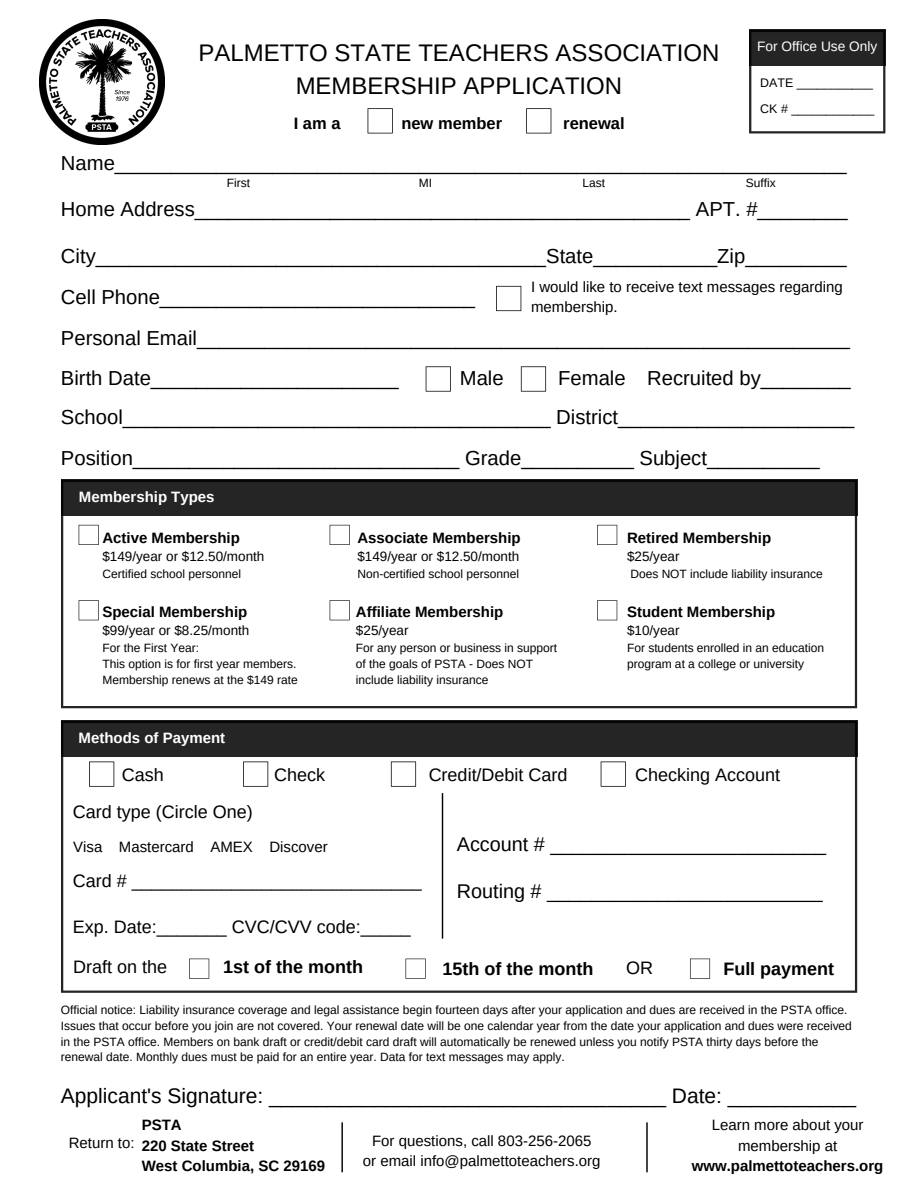
<style>
.page{position:relative;width:918px;height:1188px;background:#fff}
.page>*{position:absolute;margin:0;border:0;box-sizing:border-box;transform-origin:0 0}
.t1{font:24px/32.7px "Arimo";color:#000;text-align:center}
.t2{font:21px "Arimo";color:#000}
.t3{font:20.25px/39.6px "Arimo";color:#000}
.t4{font:19.8px "Arimo";color:#000}
.t5{font:18px "Arimo";color:#000}
.t6{font:700 18px "Arimo";color:#000}
.t7{font:700 16.5px "Arimo";color:#000}
.t8{font:15px/20.2px "Arimo";color:#000;text-align:center}
.t9{font:700 15px/20.2px "Arimo";color:#000}
.t10{font:700 15px "Arimo";color:#fff}
.t11{font:13.65px "Arimo";color:#fff}
.t12{font:13.5px "Arimo";color:#000}
.t13{font:12.45px/26px "Arimo";color:#000}
.t14{font:12px/15.9px "Arimo";color:#000}
</style>
<div class="page">
<svg style="left:496px;top:286px;width:25px;height:25px"></svg>
<svg style="left:521px;top:366px;width:25px;height:26px"></svg>
<svg style="left:426px;top:366px;width:25px;height:26px"></svg>
<svg style="left:749px;top:66px;width:136px;height:67px"></svg>
<div style="left:749px;top:30px;width:136px;height:36px;background:#252525"></div>
<svg style="left:61px;top:516px;width:796px;height:192px"></svg>
<div style="left:61px;top:480px;width:796px;height:36px;background:#252525"></div>
<svg style="left:330px;top:525px;width:20px;height:20px"></svg>
<svg style="left:79px;top:525px;width:20px;height:20px"></svg>
<svg style="left:330px;top:600px;width:20px;height:20px"></svg>
<svg style="left:79px;top:600px;width:20px;height:20px"></svg>
<svg style="left:597px;top:525px;width:20px;height:20px"></svg>
<svg style="left:597px;top:600px;width:20px;height:20px"></svg>
<svg style="left:341px;top:1122px;width:2px;height:50px"></svg>
<svg style="left:646px;top:1122px;width:2px;height:50px"></svg>
<svg style="left:61px;top:757px;width:796px;height:236px"></svg>
<div style="left:61px;top:721px;width:796px;height:36px;background:#252525"></div>
<svg style="left:189px;top:959px;width:20px;height:20px"></svg>
<svg style="left:406px;top:959px;width:20px;height:20px"></svg>
<svg style="left:690px;top:959px;width:20px;height:20px"></svg>
<svg style="left:442px;top:793px;width:1px;height:146px"></svg>
<svg style="left:89px;top:761px;width:25px;height:26px"></svg>
<svg style="left:243px;top:761px;width:25px;height:26px"></svg>
<svg style="left:391px;top:761px;width:25px;height:26px"></svg>
<svg style="left:601px;top:761px;width:25px;height:26px"></svg>
<svg style="left:368px;top:108px;width:25px;height:25px"></svg>
<svg style="left:526px;top:108px;width:25px;height:25px"></svg>
<img style="left:39px;top:19px;width:125px;height:125px">
<h1 class="t1" style="left:198px;top:37px;width:523px">PALMETTO STATE TEACHERS ASSOCIATION<br>MEMBERSHIP APPLICATION</h1>
<h3 class="t7" style="left:294px;top:114px;width:48px">Iama</h3>
<h3 class="t7" style="left:401px;top:114px;width:102px">new member</h3>
<h3 class="t7" style="left:563px;top:114px;width:63px">renewal</h3>
<p class="t11" style="left:757px;top:39px;width:122px">For Office Use Only</p>
<p class="t13" style="left:760px;top:70px;width:116px">DATE ___________<br>CK # ____________</p>
<h3 class="t3" style="left:61px;top:143px;width:787px">Name_________________________________________________________________</h3>
<h3 class="t3" style="left:61px;top:189px;width:788px">Home Address____________________________________________ APT. #________</h3>
<h3 class="t3" style="left:61px;top:236px;width:787px">City________________________________________State___________Zip_________</h3>
<p class="t14" style="left:227px;top:175px;width:25px">First</p>
<p class="t14" style="left:419px;top:175px;width:15px">MI</p>
<p class="t14" style="left:583px;top:175px;width:24px">Last</p>
<p class="t14" style="left:746px;top:175px;width:31px">Suffix</p>
<h3 class="t3" style="left:61px;top:277px;width:416px">Cell Phone____________________________</h3>
<p class="t8" style="left:531px;top:277px;width:313px;text-align:left">I would like to receive text messages regarding membership.</p>
<h3 class="t3" style="left:61px;top:318px;width:790px">Personal Email__________________________________________________________<br>Birth Date______________________</h3>
<h3 class="t3" style="left:61px;top:358px;width:795px;line-height:39px;text-align:right">Female Recruited by________<br>School______________________________________ District_____________________</h3>
<h3 class="t3" style="left:61px;top:438px;width:760px">Position_____________________________ Grade__________ Subject__________</h3>
<h3 class="t3" style="left:460px;top:358px;width:45px">Male</h3>
<p class="t10" style="left:79px;top:488px;width:137px">Membership Types</p>
<p class="t9" style="left:102px;top:527px;width:139px">Active Membership</p>
<p class="t12" style="left:102px;top:549px;width:164px">$149/year or $12.50/month</p>
<p class="t14" style="left:102px;top:566px;width:140px">Certified school personnel</p>
<p class="t9" style="left:102px;top:601px;width:146px">Special Membership</p>
<p class="t12" style="left:102px;top:623px;width:148px">$99/year or $8.25/month</p>
<p class="t14" style="left:102px;top:640px;width:197px">For the First Year:<br>This option is for first year members.<br>Membership renews at the $149 rate</p>
<p class="t10" style="left:79px;top:729px;width:148px">Methods of Payment</p>
<h3 class="t5" style="left:122px;top:765px;width:44px">Cash</h3>
<h3 class="t5" style="left:274px;top:765px;width:53px">Check</h3>
<h3 class="t5" style="left:73px;top:801px;width:181px">Card type (Circle One)</h3>
<p class="t9" style="left:357px;top:527px;width:165px">Associate Membership</p>
<p class="t12" style="left:357px;top:549px;width:164px">$149/year or $12.50/month</p>
<p class="t14" style="left:357px;top:566px;width:163px">Non-certified school personnel</p>
<p class="t9" style="left:356px;top:601px;width:149px">Affiliate Membership</p>
<p class="t12" style="left:356px;top:623px;width:54px">$25/year</p>
<p class="t14" style="left:356px;top:640px;width:203px">For any person or business in support of the goals of PSTA - Does NOT include liability insurance</p>
<h3 class="t5" style="left:429px;top:765px;width:140px">Credit/Debit Card</h3>
<p class="t9" style="left:627px;top:527px;width:146px">Retired Membership</p>
<p class="t12" style="left:627px;top:549px;width:54px">$25/year</p>
<p class="t14" style="left:630px;top:566px;width:194px">Does NOT include liability insurance</p>
<p class="t9" style="left:627px;top:601px;width:150px">Student Membership</p>
<p class="t12" style="left:627px;top:623px;width:54px">$10/year</p>
<p class="t14" style="left:627px;top:640px;width:199px">For students enrolled in an education program at a college or university</p>
<h3 class="t5" style="left:635px;top:765px;width:147px">Checking Account</h3>
<p class="t8" style="left:73px;top:837px;width:256px">Visa Mastercard AMEX Discover</p>
<h3 class="t5" style="left:73px;top:871px;width:350px">Card # _____________________________</h3>
<h3 class="t5" style="left:73px;top:917px;width:339px">Exp. Date:_______ CVC/CVV code:_____</h3>
<h3 class="t4" style="left:457px;top:833px;width:371px">Account # _________________________</h3>
<h3 class="t4" style="left:457px;top:880px;width:368px">Routing # _________________________</h3>
<h3 class="t5" style="left:73px;top:957px;width:95px">Draft on the</h3>
<h3 class="t6" style="left:223px;top:957px;width:141px">1st of the month</h3>
<h3 class="t6" style="left:723px;top:959px;width:112px">Full payment</h3>
<h3 class="t5" style="left:626px;top:957px;width:28px">OR</h3>
<h3 class="t6" style="left:443px;top:959px;width:152px">15th of the month</h3>
<p class="t14" style="left:61px;top:1002px;width:793px">Official notice: Liability insurance coverage and legal assistance begin fourteen days after your application and dues are received in the PSTA office.<br>Issues that occur before you join are not covered. Your renewal date will be one calendar year from the date your application and dues were received in the PSTA office. Members on bank draft or credit/debit card draft will automatically be renewed unless you notify PSTA thirty days before the renewal date. Monthly dues must be paid for an entire year. Data for text messages may apply.</p>
<h2 class="t2" style="left:61px;top:1084px;width:797px">Applicant's Signature: __________________________________ Date: ___________</h2>
<p class="t9" style="left:142px;top:1115px;width:185px">PSTA<br>220 State Street<br>West Columbia, SC 29169</p>
<p class="t8" style="left:712px;top:1115px;width:153px">Learn more about your membership at</p>
<p class="t9" style="left:692px;top:1156px;width:193px">www.palmettoteachers.org</p>
<p class="t8" style="left:363px;top:1131px;width:239px">For questions, call 803-256-2065<br>or email info@palmettoteachers.org</p>
<p class="t8" style="left:69px;top:1132px;width:67px">Return to:</p>
</div>
